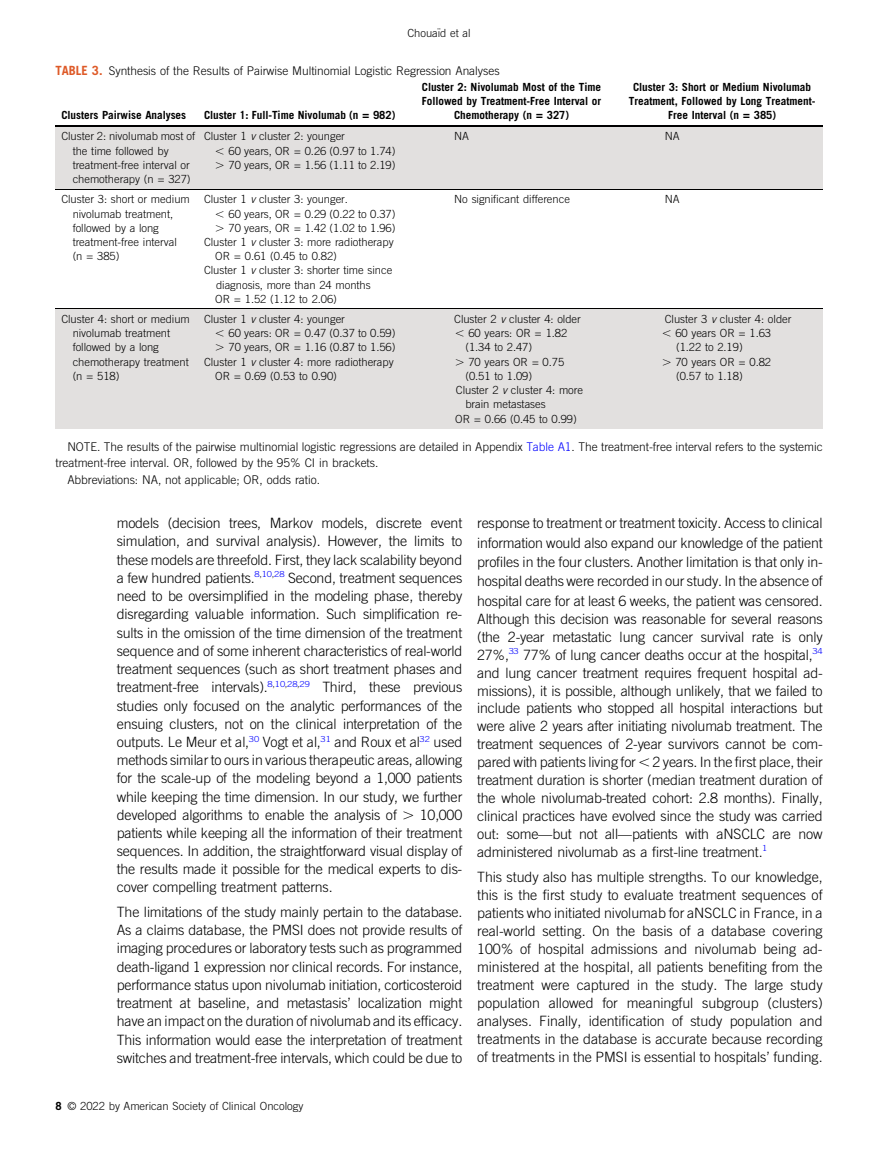
<style>
.page{position:relative;width:878px;height:1175px;background:#fff}
.page>*{position:absolute;margin:0;border:0;box-sizing:border-box;transform-origin:0 0}
.t1{font:14.25px/18.1px "Adv O Td 710 a 12 c";color:#000;text-align:justify}
.t2{font:12px "Adv O Td 710 a 12 c";color:#000}
.t3{font:11.25px/14.2px "Adv O Td 710 a 12 c";color:#000}
.t4{font:11.25px/14.2px "Adv O Tb 03 e 4648.B";color:#000;text-align:center}
.s1{font-style:inherit}
.s2{font-family:"Adv O Tb 03 e 4648.B";font-size:12.75px;color:#de5a28}
.s3{font-family:"Adv O Ta 82 dc 243.I"}
.s4{font-family:"Adv OT463 cc 31 e"}
.s5{font-family:"Adv O Td 710 a 12 c+fb"}
.s6{color:#00f}
.s7{font-family:"Adv O Tb 03 e 4648.B"}
</style>
<div class="page">
<div style="left:55px;top:127px;width:149px;height:62px;background:#e2e0df"></div>
<div style="left:195px;top:127px;width:209px;height:62px;background:#e2e0df"></div>
<div style="left:395px;top:127px;width:232px;height:62px;background:#e2e0df"></div>
<div style="left:618px;top:127px;width:204px;height:62px;background:#e2e0df"></div>
<div style="left:55px;top:309px;width:149px;height:119px;background:#e2e0df"></div>
<div style="left:195px;top:309px;width:209px;height:119px;background:#e2e0df"></div>
<div style="left:395px;top:309px;width:232px;height:119px;background:#e2e0df"></div>
<div style="left:618px;top:309px;width:204px;height:119px;background:#e2e0df"></div>
<hr style="left:55px;top:125px;width:767px;height:2px;background:#000">
<hr style="left:55px;top:189px;width:767px;height:1px;background:#000">
<hr style="left:55px;top:309px;width:767px;height:1px;background:#000">
<p class="t3" style="left:407px;top:27px;width:65px">Choua¨<span class="s1">ı</span>d et al</p>
<p class="t2" style="left:55px;top:66px;width:445px"><span class="s2">TABLE 3.</span> Synthesis of the Results of Pairwise Multinomial Logistic Regression Analyses</p>
<p class="t4" style="left:61px;top:109px;width:126px">Clusters Pairwise Analyses</p>
<p class="t4" style="left:204px;top:109px;width:193px">Cluster 1: Full-Time Nivolumab (n = 982)</p>
<p class="t4" style="left:422px;top:81px;width:181px">Cluster 2: Nivolumab Most of the Time<br>Followed by Treatment-Free Interval or<br>Chemotherapy (n = 327)</p>
<p class="t4" style="left:629px;top:81px;width:188px">Cluster 3: Short or Medium Nivolumab<br>Treatment, Followed by Long Treatment-<br>Free Interval (n = 385)</p>
<p class="t3" style="left:73px;top:130px;width:124px;text-indent:-11px">Cluster 2: nivolumab most of the time followed by treatment-free interval or chemotherapy (n = 327)</p>
<p class="t3" style="left:215px;top:130px;width:181px;text-indent:-11px">Cluster 1 <span class="s3">v</span> cluster 2: younger<br><span class="s4">,</span> 60 years, OR = 0.26 (0.97 to 1.74) <span class="s4">.</span> 70 years, OR = 1.56 (1.11 to 2.19)</p>
<p class="t3" style="left:454px;top:130px;width:16px">NA</p>
<p class="t3" style="left:664px;top:130px;width:16px">NA</p>
<p class="t3" style="left:73px;top:193px;width:119px;text-indent:-11px">Cluster 3: short or medium nivolumab treatment, followed by a long treatment-free interval<br>(n = 385)</p>
<p class="t3" style="left:204px;top:193px;width:145px">Cluster 1 <span class="s3">v</span> cluster 3: younger.</p>
<p class="t3" style="left:454px;top:193px;width:117px">No signi<span class="s5">fi</span>cant difference</p>
<p class="t3" style="left:664px;top:193px;width:16px">NA</p>
<p class="t3" style="left:215px;top:207px;width:181px"><span class="s4">,</span> 60 years, OR = 0.29 (0.22 to 0.37)</p>
<p class="t3" style="left:215px;top:222px;width:181px"><span class="s4">.</span> 70 years, OR = 1.42 (1.02 to 1.96)</p>
<p class="t3" style="left:204px;top:236px;width:191px">Cluster 1 <span class="s3">v</span> cluster 3: more radiotherapy</p>
<p class="t3" style="left:215px;top:250px;width:123px">OR = 0.61 (0.45 to 0.82)</p>
<p class="t3" style="left:204px;top:264px;width:190px">Cluster 1 <span class="s3">v</span> cluster 3: shorter time since</p>
<p class="t3" style="left:216px;top:278px;width:156px">diagnosis, more than 24 months</p>
<p class="t3" style="left:215px;top:293px;width:123px">OR = 1.52 (1.12 to 2.06)</p>
<p class="t3" style="left:73px;top:313px;width:119px;text-indent:-11px">Cluster 4: short or medium nivolumab treatment followed by a long chemotherapy treatment (n = 518)</p>
<p class="t3" style="left:204px;top:313px;width:142px">Cluster 1 <span class="s3">v</span> cluster 4: younger</p>
<p class="t3" style="left:215px;top:327px;width:181px"><span class="s4">,</span> 60 years: OR = 0.47 (0.37 to 0.59)</p>
<p class="t3" style="left:215px;top:341px;width:181px"><span class="s4">.</span> 70 years, OR = 1.16 (0.87 to 1.56)</p>
<p class="t3" style="left:204px;top:355px;width:191px">Cluster 1 <span class="s3">v</span> cluster 4: more radiotherapy</p>
<p class="t3" style="left:215px;top:370px;width:123px">OR = 0.69 (0.53 to 0.90)</p>
<p class="t3" style="left:454px;top:313px;width:128px">Cluster 2 <span class="s3">v</span> cluster 4: older</p>
<p class="t3" style="left:455px;top:327px;width:113px"><span class="s4">,</span> 60 years: OR = 1.82</p>
<p class="t3" style="left:465px;top:341px;width:68px">(1.34 to 2.47)</p>
<p class="t3" style="left:455px;top:355px;width:110px"><span class="s4">.</span> 70 years OR = 0.75</p>
<p class="t3" style="left:465px;top:370px;width:68px">(0.51 to 1.09)</p>
<p class="t3" style="left:456px;top:384px;width:129px">Cluster 2 <span class="s3">v</span> cluster 4: more</p>
<p class="t3" style="left:465px;top:398px;width:82px">brain metastases</p>
<p class="t3" style="left:455px;top:412px;width:123px">OR = 0.66 (0.45 to 0.99)</p>
<p class="t3" style="left:664px;top:313px;width:128px">Cluster 3 <span class="s3">v</span> cluster 4: older</p>
<p class="t3" style="left:662px;top:327px;width:110px"><span class="s4">,</span> 60 years OR = 1.63</p>
<p class="t3" style="left:676px;top:341px;width:68px">(1.22 to 2.19)</p>
<p class="t3" style="left:662px;top:355px;width:110px"><span class="s4">.</span> 70 years OR = 0.82</p>
<p class="t3" style="left:676px;top:370px;width:68px">(0.57 to 1.18)</p>
<p class="t2" style="left:67px;top:442px;width:756px">NOTE. The results of the pairwise multinomial logistic regressions are detailed in Appendix <span class="s6">Table A1</span>. The treatment-free interval refers to the systemic</p>
<p class="t2" style="left:55px;top:458px;width:324px">treatment-free interval. OR, followed by the 95% CI in brackets.</p>
<p class="t2" style="left:67px;top:475px;width:254px">Abbreviations: NA, not applicable; OR, odds ratio.</p>
<p class="t1" style="left:117px;top:515px;width:347px">models (decision trees, Markov models, discrete event simulation, and survival analysis). However, the limits to these models are threefold. First, they lack scalability beyond a few hundred patients.<sup>8</sup><sup>,</sup><sup>10</sup><sup>,</sup><sup>28</sup> Second, treatment sequences need to be oversimpli<span class="s5">fi</span>ed in the modeling phase, thereby disregarding valuable information. Such simpli<span class="s5">fi</span>cation re&shy;sults in the omission of the time dimension of the treatment sequence and of some inherent characteristics of real-world treatment sequences (such as short treatment phases and treatment-free intervals).<sup>8</sup><sup>,</sup><sup>10</sup><sup>,</sup><sup>28</sup><sup>,</sup><sup>29</sup> Third, these previous studies only focused on the analytic performances of the ensuing clusters, not on the clinical interpretation of the outputs. Le Meur et al,<sup>30</sup> Vogt et al,<sup>31</sup> and Roux et al<sup>32</sup> used methods similar to ours in various therapeutic areas, allowing for the scale-up of the modeling beyond a 1,000 patients while keeping the time dimension. In our study, we further developed algorithms to enable the analysis of <span class="s4">.</span> 10,000 patients while keeping all the information of their treatment sequences. In addition, the straightforward visual display of the results made it possible for the medical experts to dis&shy;cover compelling treatment patterns.</p>
<p class="t1" style="left:117px;top:904px;width:347px">The limitations of the study mainly pertain to the database.<br>As a claims database, the PMSI does not provide results of imaging procedures or laboratory tests such as programmed death-ligand 1 expression nor clinical records. For instance, performance status upon nivolumab initiation, corticosteroid treatment at baseline, and metastasis<span class="s1">’</span> localization might have an impact on the duration of nivolumab and its ef<span class="s5">fi</span>cacy.<br>This information would ease the interpretation of treatment switches and treatment-free intervals, which could be due to</p>
<p class="t1" style="left:477px;top:514px;width:347px;line-height:19.5px">response to treatment or treatment toxicity. Access to clinical information would also expand our knowledge of the patient pro<span class="s5">fi</span>les in the four clusters. Another limitation is that only in&shy;hospital deaths were recorded in our study. In the absence of hospital care for at least 6 weeks, the patient was censored.</p>
<p class="t1" style="left:477px;top:611px;width:347px">Although this decision was reasonable for several reasons (the 2-year metastatic lung cancer survival rate is only 27%,<sup>33</sup> 77% of lung cancer deaths occur at the hospital,<sup>34 </sup>and lung cancer treatment requires frequent hospital ad&shy;missions), it is possible, although unlikely, that we failed to include patients who stopped all hospital interactions but were alive 2 years after initiating nivolumab treatment. The treatment sequences of 2-year survivors cannot be com&shy;pared with patients living for <span class="s4">,</span> 2 years. In the <span class="s5">fi</span>rst place, their treatment duration is shorter (median treatment duration of the whole nivolumab-treated cohort: 2.8 months). Finally, clinical practices have evolved since the study was carried out: some<span class="s1">—</span>but not all<span class="s1">—</span>patients with aNSCLC are now administered nivolumab as a <span class="s5">fi</span>rst-line treatment.<sup>1</sup></p>
<p class="t1" style="left:477px;top:869px;width:347px">This study also has multiple strengths. To our knowledge, this is the <span class="s5">fi</span>rst study to evaluate treatment sequences of patients who initiated nivolumab for aNSCLC in France, in a real-world setting. On the basis of a database covering 100% of hospital admissions and nivolumab being ad&shy;ministered at the hospital, all patients bene<span class="s5">fi</span>ting from the treatment were captured in the study. The large study population allowed for meaningful subgroup (clusters) analyses. Finally, identi<span class="s5">fi</span>cation of study population and treatments in the database is accurate because recording of treatments in the PMSI is essential to hospitals<span class="s1">’</span> funding.</p>
<p class="t3" style="left:55px;top:1099px;width:249px"><span class="s7">8</span> © 2022 by American Society of Clinical Oncology</p>
</div>
